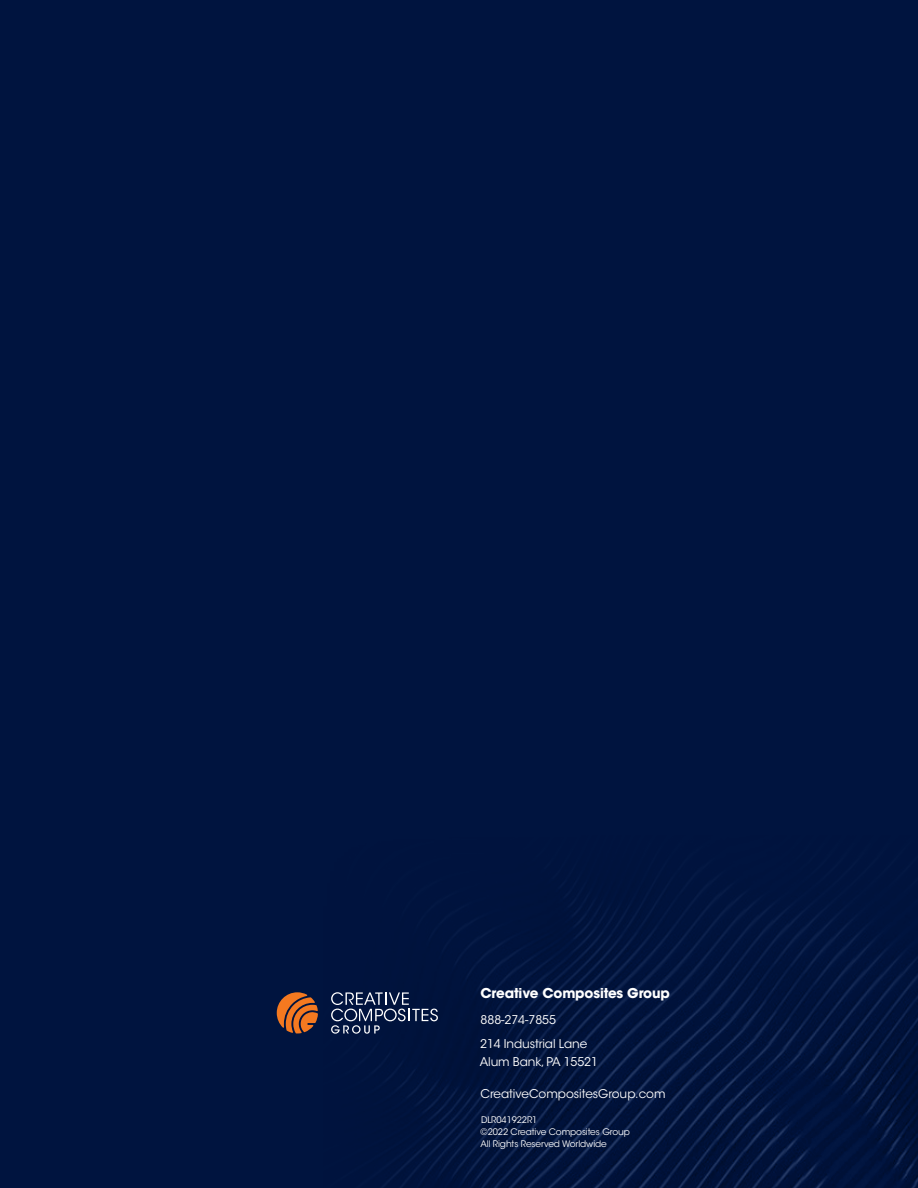
<style>
.page{position:relative;width:918px;height:1188px;background:#00143f}
.page>*{position:absolute;margin:0;border:0;box-sizing:border-box;transform-origin:0 0}
.t1{font:700 13.5px "ITC Avant Garde Std";letter-spacing:-.01em;color:#fff}
.t2{font:12px/24.8px "ITC Avant Garde Std";letter-spacing:-.01em;color:#fff}
.t3{font:9px/12px "ITC Avant Garde Std";letter-spacing:-.01em;color:#fff}
</style>
<div class="page">
<img style="left:402px;top:912px;width:516px;height:276px">
<svg style="left:331px;top:992px;width:107px;height:42px"></svg>
<svg style="left:277px;top:992px;width:41px;height:41px"></svg>
<p class="t1" style="left:480px;top:984px;width:191px">Creative Composites Group</p>
<p class="t2" style="left:480px;top:1007px;width:108px">888-274-7855<br>214 Industrial Lane</p>
<p class="t2" style="left:480px;top:1050px;width:120px">Alum Bank, PA 15521</p>
<p class="t2" style="left:480px;top:1081px;width:187px">CreativeCompositesGroup.com</p>
<p class="t3" style="left:480px;top:1114px;width:151px">DLR041922R1<br>©2022 Creative Composites Group<br>All Rights Reserved Worldwide</p>
</div>
